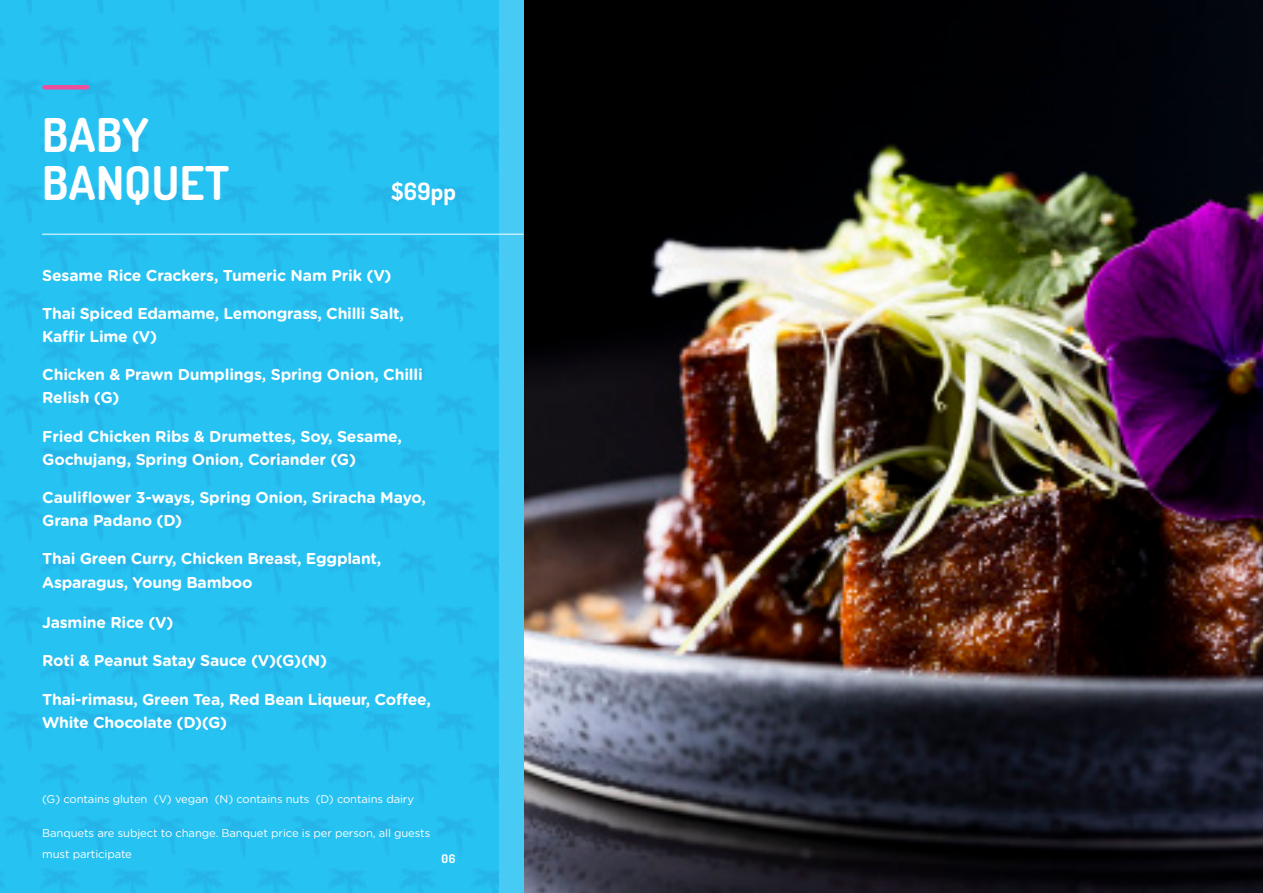
<style>
.page{position:relative;width:1263px;height:893px;background:#fff}
.page>*{position:absolute;margin:0;border:0;box-sizing:border-box;transform-origin:0 0}
.t1{font:700 46.5px/48px "Dosis";letter-spacing:.01em;color:#fff}
.t2{font:700 24px "Dosis";color:#fff}
.t3{font:700 15.75px/23.2px "Gotham Rounded";letter-spacing:-.015em;color:#fff}
.t4{font:700 12px "Dosis";color:#fff}
.t5{font:11.25px/21px "Gotham Rounded";letter-spacing:-.01em;color:#fff}
</style>
<div class="page">
<img style="left:524px;top:0;width:739px;height:893px">
<div style="left:498px;top:0;width:26px;height:893px;background:#47cbf4"></div>
<img style="left:0;top:0;width:498px;height:893px">
<div style="left:44px;top:85px;width:43px;height:5px;background:#ee4f9b"></div>
<hr style="left:43px;top:234px;width:480px;height:1px;background:#fff">
<p class="t1" style="left:42px;top:110px;width:189px">BABY<br>BANQUET</p>
<p class="t2" style="left:391px;top:176px;width:66px">$69pp</p>
<p class="t3" style="left:42px;top:263px;width:351px">Sesame Rice Crackers, Tumeric Nam Prik (V)</p>
<p class="t3" style="left:42px;top:301px;width:363px">Thai Spiced Edamame, Lemongrass, Chilli Salt,<br>Kaffir Lime (V)</p>
<p class="t3" style="left:42px;top:362px;width:382px">Chicken &amp; Prawn Dumplings, Spring Onion, Chilli<br>Relish (G)</p>
<p class="t3" style="left:42px;top:424px;width:361px">Fried Chicken Ribs &amp; Drumettes, Soy, Sesame,<br>Gochujang, Spring Onion, Coriander (G)</p>
<p class="t3" style="left:42px;top:485px;width:385px">Cauliflower 3-ways, Spring Onion, Sriracha Mayo,<br>Grana Padano (D)</p>
<p class="t3" style="left:42px;top:546px;width:341px">Thai Green Curry, Chicken Breast, Eggplant,<br>Asparagus, Young Bamboo</p>
<p class="t3" style="left:42px;top:610px;width:133px">Jasmine Rice (V)</p>
<p class="t3" style="left:42px;top:649px;width:286px">Roti &amp; Peanut Satay Sauce (V)(G)(N)</p>
<p class="t3" style="left:42px;top:687px;width:390px">Thai-rimasu, Green Tea, Red Bean Liqueur, Coffee,<br>White Chocolate (D)(G)</p>
<p class="t5" style="left:42px;top:788px;width:373px">(G) contains gluten (V) vegan (N) contains nuts (D) contains dairy</p>
<p class="t5" style="left:42px;top:821px;width:390px">Banquets are subject to change. Banquet price is per person, all guests must participate</p>
<p class="t4" style="left:442px;top:851px;width:15px">06</p>
</div>
